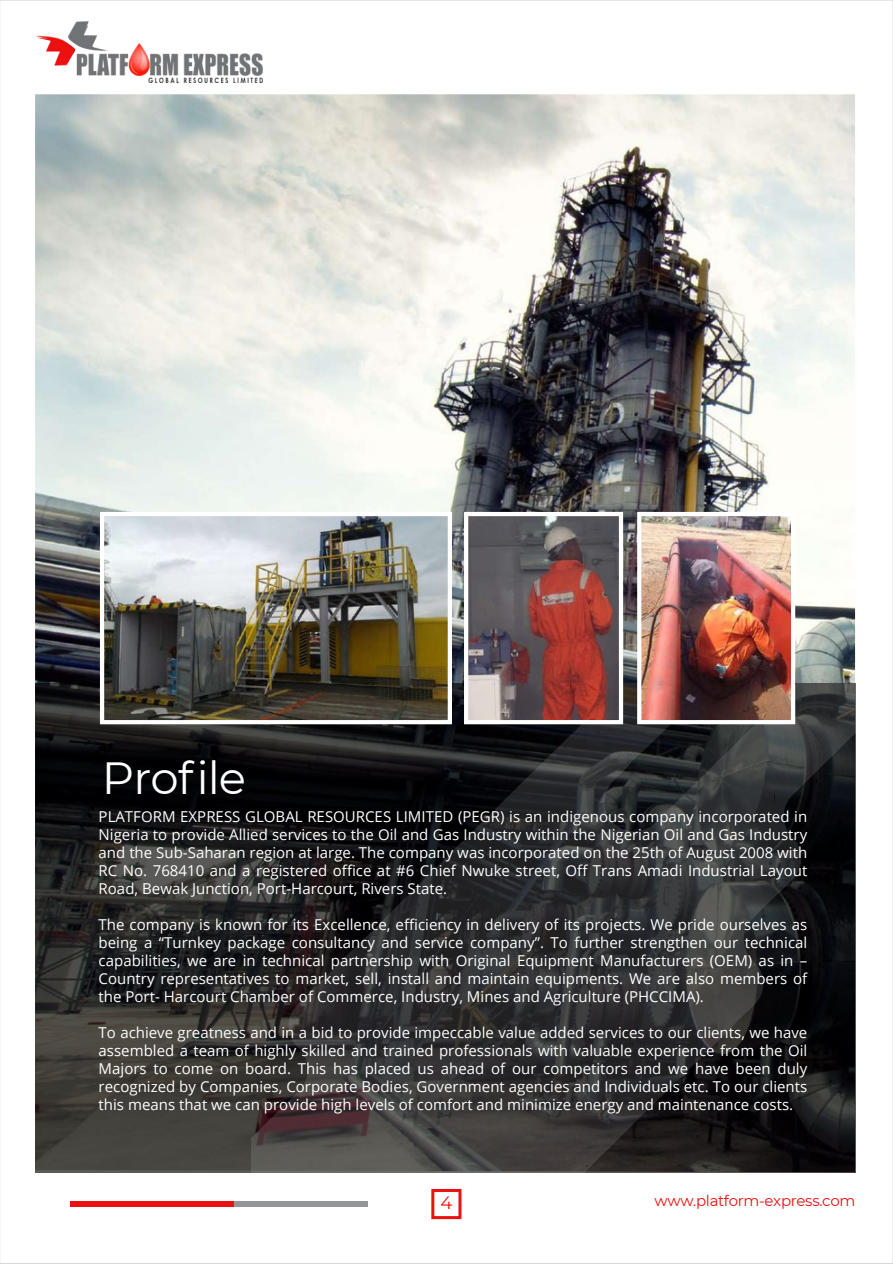
<style>
.page{position:relative;width:893px;height:1264px;background:#fff}
.page>*{position:absolute;margin:0;border:0;box-sizing:border-box;transform-origin:0 0}
.t1{font:45px "Montserrat";letter-spacing:-.02em;color:#fff}
.t2{font:18px "Montserrat";color:#ec1010}
.t3{font:15px/18px "Open Sans";color:#fff;text-align:justify}
.t4{font:15px "Montserrat";letter-spacing:-.02em;color:#ec1010}
</style>
<div class="page">
<img style="left:35px;top:94px;width:820px;height:589px">
<svg style="left:35px;top:683px;width:216px;height:489px;background:#2a2a28"></svg>
<svg style="left:251px;top:610px;width:605px;height:563px;background:#29292b"></svg>
<div style="left:431px;top:1188px;width:30px;height:31px;border:3px solid #ec1010"></div>
<div style="left:70px;top:1201px;width:165px;height:5px;background:#ec1010"></div>
<div style="left:234px;top:1201px;width:134px;height:5px;background:#939598"></div>
<img style="left:105px;top:517px;width:342px;height:202px">
<img style="left:642px;top:517px;width:148px;height:202px">
<img style="left:469px;top:517px;width:149px;height:202px">
<div style="left:100px;top:512px;width:352px;height:212px;border:4px solid #fff"></div>
<div style="left:464px;top:512px;width:159px;height:212px;border:4px solid #fff"></div>
<div style="left:637px;top:512px;width:158px;height:212px;border:4px solid #fff"></div>
<img style="left:35px;top:22px;width:227px;height:60px">
<p class="t1" style="left:102px;top:750px;width:146px">Profile</p>
<p class="t3" style="left:99px;top:806px;width:710px">PLATFORM EXPRESS GLOBAL RESOURCES LIMITED (PEGR) is an indigenous company incorporated in Nigeria to provide Allied services to the Oil and Gas Industry within the Nigerian Oil and Gas Industry and the Sub-Saharan region at large. The company was incorporated on the 25th of August 2008 with RC No. 768410 and a registered office at #6 Chief Nwuke street, Off Trans Amadi Industrial Layout Road, Bewak Junction, Port-Harcourt, Rivers State.</p>
<h1 class="t3" style="left:99px;top:914px;width:710px">The company is known for its Excellence, efficiency in delivery of its projects. We pride ourselves as being a “Turnkey package consultancy and service company”. To further strengthen our technical capabilities, we are in technical partnership with Original Equipment Manufacturers (OEM) as in – Country representatives to market, sell, install and maintain equipments. We are also members of the Port- Harcourt Chamber of Commerce, Industry, Mines and Agriculture (PHCCIMA).</h1>
<p class="t3" style="left:99px;top:1022px;width:710px">To achieve greatness and in a bid to provide impeccable value added services to our clients, we have assembled a team of highly skilled and trained professionals with valuable experience from the Oil Majors to come on board. This has placed us ahead of our competitors and we have been duly recognized by Companies, Corporate Bodies, Government agencies and Individuals etc. To our clients this means that we can provide high levels of comfort and minimize energy and maintenance costs.</p>
<p class="t2" style="left:440px;top:1191px;width:13px">4</p>
<p class="t4" style="left:654px;top:1191px;width:202px">www.platform-express.com</p>
</div>
